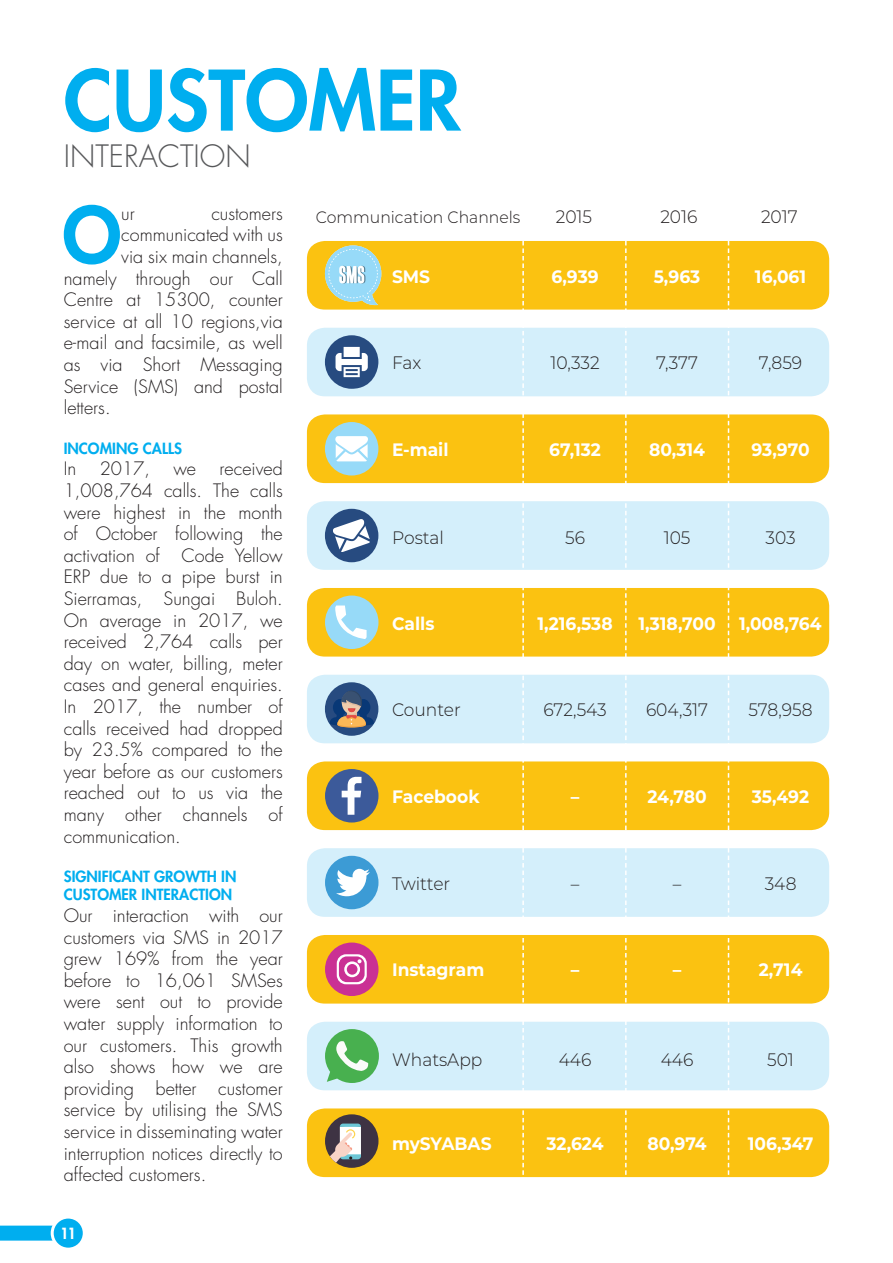
<style>
.page{position:relative;width:893px;height:1263px;background:#fff}
.page>*{position:absolute;margin:0;border:0;box-sizing:border-box;transform-origin:0 0}
.t1{font:800 81px "Futura Std";color:#00aeef}
.t2{font:800 75.3px "Futura Std";color:#00aeef}
.t3{font:300 30px "Futura Std";color:#57585a}
.t4{font:300 18px/21.6px "Futura Std";color:#231f20;text-align:justify}
.t5{font:700 18px "Montserrat";color:#fff;scale:.95 1}
.t6{font:300 18px "Montserrat";color:#231f20;scale:.95 1}
.t7{font:300 16.5px "Montserrat";color:#231f20;scale:.95 1}
.t8{font:800 15px "Futura Std";color:#00aeef}
.t9{font:800 15px "Futura Std";color:#fff}
</style>
<div class="page">
<svg style="left:0;top:1225px;width:53px;height:16px"></svg>
<div style="left:52px;top:1217px;width:32px;height:32px;background:#00aeef;border-radius:50%"></div>
<div style="left:51px;top:1215px;width:35px;height:35px;border:3px solid #fff;border-radius:50%"></div>
<div style="left:307px;top:241px;width:522px;height:69px;background:#fbc211;border-radius:18px"></div>
<div style="left:307px;top:328px;width:522px;height:68px;background:#d4effb;border-radius:18px"></div>
<div style="left:307px;top:414px;width:522px;height:69px;background:#fbc211;border-radius:18px"></div>
<div style="left:307px;top:501px;width:522px;height:69px;background:#d4effb;border-radius:18px"></div>
<div style="left:307px;top:588px;width:522px;height:69px;background:#fbc211;border-radius:18px"></div>
<div style="left:307px;top:675px;width:522px;height:68px;background:#d4effb;border-radius:18px"></div>
<div style="left:307px;top:761px;width:522px;height:69px;background:#fbc211;border-radius:18px"></div>
<div style="left:307px;top:848px;width:522px;height:69px;background:#d4effb;border-radius:18px"></div>
<div style="left:307px;top:935px;width:522px;height:68px;background:#fbc211;border-radius:18px"></div>
<div style="left:307px;top:1022px;width:522px;height:68px;background:#d4effb;border-radius:18px"></div>
<div style="left:307px;top:1108px;width:522px;height:69px;background:#fbc211;border-radius:18px"></div>
<svg style="left:325px;top:1029px;width:54px;height:54px"></svg>
<div style="left:325px;top:422px;width:53px;height:53px;background:#97daf8;border-radius:50%"></div>
<svg style="left:335px;top:436px;width:33px;height:25px"></svg>
<div style="left:325px;top:509px;width:53px;height:53px;background:#274b80;border-radius:50%"></div>
<svg style="left:333px;top:519px;width:37px;height:33px"></svg>
<svg style="left:325px;top:245px;width:56px;height:61px"></svg>
<div style="left:325px;top:769px;width:53px;height:53px;background:#3c5a9a;border-radius:50%"></div>
<svg style="left:342px;top:777px;width:19px;height:38px"></svg>
<div style="left:325px;top:856px;width:53px;height:53px;background:#3c9bd5;border-radius:50%"></div>
<svg style="left:336px;top:869px;width:34px;height:27px"></svg>
<div style="left:325px;top:942px;width:53px;height:54px;background:#ca3094;border-radius:50%"></div>
<svg style="left:337px;top:954px;width:30px;height:30px"></svg>
<div style="left:325px;top:595px;width:53px;height:54px;background:#97daf8;border-radius:50%"></div>
<svg style="left:335px;top:605px;width:32px;height:34px"></svg>
<div style="left:325px;top:335px;width:53px;height:54px;background:#274b80;border-radius:50%"></div>
<svg style="left:336px;top:347px;width:32px;height:30px"></svg>
<div style="left:325px;top:682px;width:53px;height:54px;background:#274b80;border-radius:50%"></div>
<svg style="left:330px;top:691px;width:44px;height:37px"></svg>
<div style="left:325px;top:1114px;width:53px;height:54px;background:#3e3343;border-radius:50%"></div>
<svg style="left:327px;top:1123px;width:34px;height:40px"></svg>
<svg style="left:625px;top:241px;width:2px;height:937px"></svg>
<svg style="left:728px;top:241px;width:1px;height:937px"></svg>
<svg style="left:522px;top:241px;width:2px;height:937px"></svg>
<h1 class="t1" style="left:64px;top:49px;width:399px">CUSTOMER</h1>
<h3 class="t3" style="left:64px;top:137px;width:189px">INTERACTION</h3>
<h2 class="t2" style="left:62px;top:188px;width:60px">O</h2>
<p class="t4" style="left:121px;top:203px;width:15px">ur</p>
<p class="t4" style="left:211px;top:203px;width:73px">customers</p>
<p class="t7" style="left:316px;top:206px;width:217px">Communication Channels</p>
<p class="t6" style="left:556px;top:205px;width:40px">2015</p>
<p class="t6" style="left:660px;top:205px;width:41px">2016</p>
<p class="t6" style="left:761px;top:205px;width:40px">2017</p>
<p class="t4" style="left:121px;top:225px;width:163px">communicated with us</p>
<p class="t4" style="left:121px;top:246px;width:163px">via six main channels,</p>
<p class="t4" style="left:64px;top:268px;width:220px">namely through our Call</p>
<p class="t4" style="left:64px;top:289px;width:220px">Centre at 15300, counter</p>
<p class="t4" style="left:64px;top:311px;width:220px">service at all 10 regions,via</p>
<p class="t4" style="left:64px;top:333px;width:221px">e-mail and facsimile, as well</p>
<p class="t4" style="left:64px;top:354px;width:220px">as via Short Messaging</p>
<p class="t4" style="left:64px;top:376px;width:220px">Service (SMS) and postal</p>
<p class="t4" style="left:64px;top:397px;width:48px">letters.</p>
<p class="t8" style="left:64px;top:439px;width:11px">INCOMING</p>
<p class="t8" style="left:143px;top:439px;width:9px">CALLS</p>
<p class="t4" style="left:64px;top:459px;width:14px">In</p>
<p class="t4" style="left:100px;top:459px;width:52px">2017,</p>
<p class="t4" style="left:173px;top:459px;width:24px">we</p>
<p class="t5" style="left:392px;top:263px;width:42px">SMS</p>
<p class="t5" style="left:551px;top:263px;width:51px">6,939</p>
<p class="t5" style="left:654px;top:263px;width:51px">5,963</p>
<p class="t5" style="left:755px;top:263px;width:55px">16,061</p>
<p class="t6" style="left:392px;top:351px;width:32px">Fax</p>
<p class="t6" style="left:550px;top:351px;width:53px">10,332</p>
<p class="t6" style="left:656px;top:351px;width:45px">7,377</p>
<p class="t6" style="left:759px;top:351px;width:47px">7,859</p>
<p class="t5" style="left:392px;top:437px;width:61px">E-mail</p>
<p class="t5" style="left:549px;top:437px;width:56px">67,132</p>
<p class="t5" style="left:649px;top:437px;width:60px">80,314</p>
<p class="t5" style="left:752px;top:437px;width:63px">93,970</p>
<p class="t4" style="left:64px;top:459px;width:221px;text-indent:156px">received 1,008,764 calls. The calls were highest in the month of October following the activation of Code Yellow ERP due to a pipe burst in Sierramas, Sungai Buloh.<br>On average in 2017, we received 2,764 calls per day on water, billing, meter cases and general enquiries.<br>In 2017, the number of calls received had dropped by 23.5% compared to the year before as our customers reached out to us via the many other channels of communication.</p>
<p class="t8" style="left:64px;top:867px;width:17px">SIGNIFICANT</p>
<p class="t8" style="left:154px;top:867px;width:12px">GROWTH</p>
<p class="t8" style="left:221px;top:867px;width:8px">IN</p>
<p class="t8" style="left:64px;top:885px;width:11px">CUSTOMER</p>
<p class="t8" style="left:142px;top:885px;width:10px">INTERACTION</p>
<p class="t4" style="left:64px;top:905px;width:221px">Our interaction with our customers via SMS in 2017 grew 169% from the year before to 16,061 SMSes were sent out to provide water supply information to our customers. This growth also shows how we are providing better customer service by utilising the SMS service in disseminating water interruption notices directly to affected customers.</p>
<p class="t6" style="left:392px;top:525px;width:56px">Postal</p>
<p class="t6" style="left:565px;top:525px;width:22px">56</p>
<p class="t6" style="left:664px;top:525px;width:30px">105</p>
<p class="t6" style="left:765px;top:525px;width:33px">303</p>
<p class="t5" style="left:392px;top:610px;width:46px">Calls</p>
<p class="t5" style="left:537px;top:610px;width:81px">1,216,538</p>
<p class="t5" style="left:638px;top:610px;width:83px">1,318,700</p>
<p class="t5" style="left:739px;top:610px;width:88px">1,008,764</p>
<p class="t6" style="left:392px;top:698px;width:74px">Counter</p>
<p class="t6" style="left:543px;top:698px;width:68px">672,543</p>
<p class="t6" style="left:646px;top:698px;width:67px">604,317</p>
<p class="t6" style="left:749px;top:698px;width:69px">578,958</p>
<p class="t5" style="left:392px;top:784px;width:94px">Facebook</p>
<p class="t5" style="left:571px;top:784px;width:10px">–</p>
<p class="t5" style="left:647px;top:784px;width:64px">24,780</p>
<p class="t5" style="left:752px;top:784px;width:62px">35,492</p>
<p class="t6" style="left:392px;top:871px;width:63px">Twitter</p>
<p class="t6" style="left:571px;top:871px;width:10px">–</p>
<p class="t6" style="left:673px;top:871px;width:10px">–</p>
<p class="t6" style="left:765px;top:871px;width:35px">348</p>
<p class="t5" style="left:392px;top:957px;width:99px">Instagram</p>
<p class="t5" style="left:571px;top:957px;width:10px">–</p>
<p class="t5" style="left:673px;top:957px;width:10px">–</p>
<p class="t5" style="left:759px;top:957px;width:48px">2,714</p>
<p class="t6" style="left:392px;top:1047px;width:97px">WhatsApp</p>
<p class="t6" style="left:559px;top:1047px;width:36px">446</p>
<p class="t6" style="left:661px;top:1047px;width:36px">446</p>
<p class="t6" style="left:767px;top:1047px;width:30px">501</p>
<p class="t5" style="left:392px;top:1131px;width:106px">mySYABAS</p>
<p class="t5" style="left:546px;top:1131px;width:62px">32,624</p>
<p class="t5" style="left:647px;top:1131px;width:64px">80,974</p>
<p class="t5" style="left:748px;top:1131px;width:71px">106,347</p>
<p class="t9" style="left:60px;top:1224px;width:17px">11</p>
</div>
